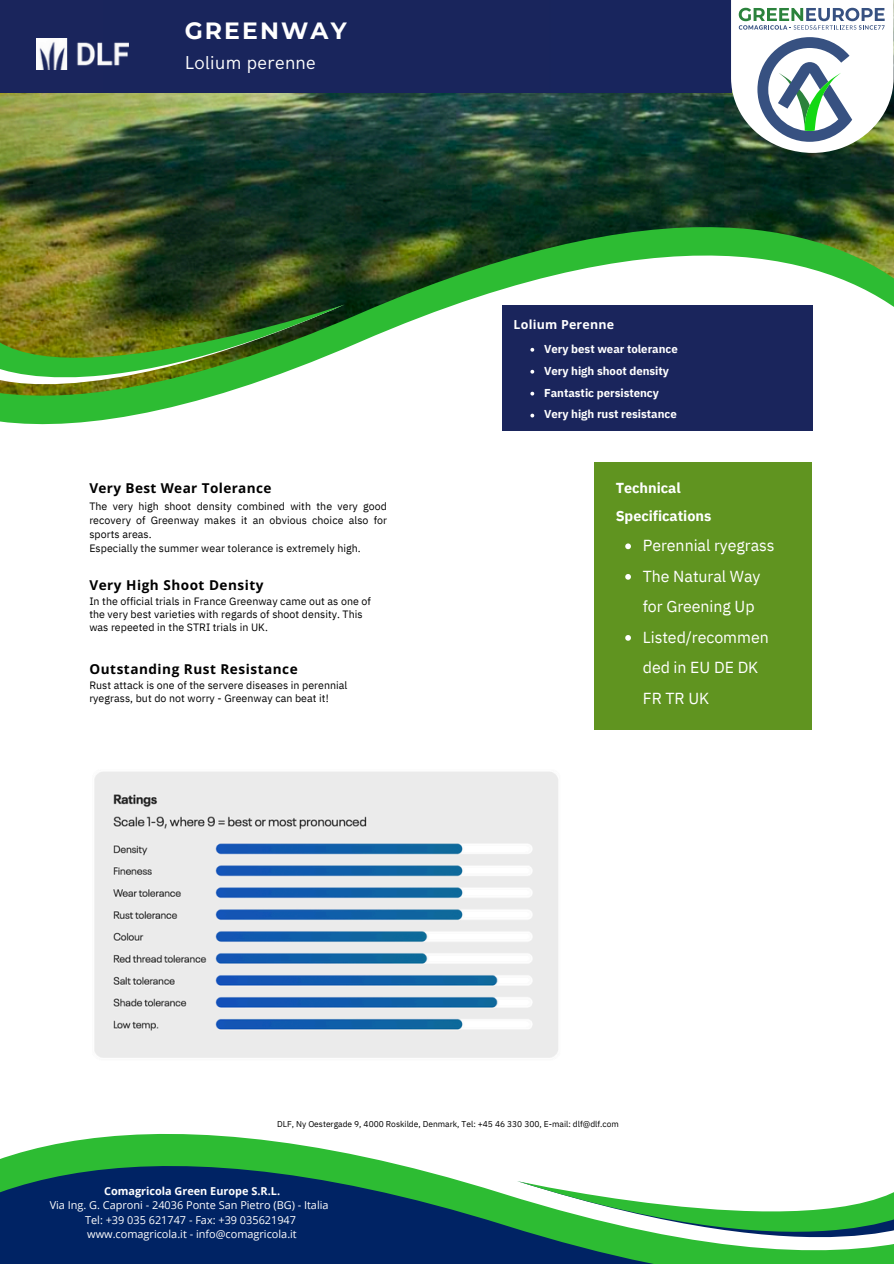
<style>
.page{position:relative;width:894px;height:1264px;background:#fff}
.page>*{position:absolute;margin:0;border:0;box-sizing:border-box;transform-origin:0 0}
.t1{font:700 23.4px "Montserrat";letter-spacing:.09em;color:#fff}
.t2{font:18.75px "HK Grotesk";letter-spacing:.02em;color:#fff}
.t3{font:15.9px/30.5px "IBM Plex Sans";letter-spacing:-.005em;color:#fff}
.t4{font:700 14.4px/27.6px "IBM Plex Sans";letter-spacing:-.005em;color:#fff}
.t5{font:700 13.5px "Open Sans";letter-spacing:.04em;color:#000}
.t6{font:700 12.45px "Open Sans";letter-spacing:.015em;color:#fff}
.t7{font:700 11.4px "IBM Plex Sans";letter-spacing:-.005em;color:#fff}
.t8{font:10.95px/14.5px "Open Sans";color:#fff;text-align:center}
.t9{font:10.65px/13px "IBM Plex Sans";letter-spacing:.005em;color:#000}
.t10{font:8.4px "IBM Plex Sans";color:#000}
.s1{font-weight:700}
</style>
<div class="page">
<img style="left:0;top:93px;width:893px;height:77px">
<div style="left:0;top:0;width:730px;height:93px;background:#19255c"></div>
<svg style="left:0;top:170px;width:893px;height:28px;background:#103222"></svg>
<img style="left:0;top:198px;width:893px;height:233px">
<svg style="left:0;top:304px;width:345px;height:117px"></svg>
<div style="left:502px;top:305px;width:310px;height:125px;background:#1a255c"></div>
<svg style="left:0;top:1134px;width:517px;height:129px;background:#2e676d"></svg>
<svg style="left:517px;top:1181px;width:376px;height:82px"></svg>
<img style="left:37px;top:39px;width:91px;height:30px">
<svg style="left:730px;top:0;width:163px;height:153px"></svg>
<img style="left:94px;top:772px;width:464px;height:286px">
<div style="left:594px;top:462px;width:218px;height:267px;background:#609420"></div>
<svg style="left:530px;top:348px;width:4px;height:4px"></svg>
<svg style="left:530px;top:370px;width:4px;height:3px"></svg>
<svg style="left:530px;top:392px;width:4px;height:3px"></svg>
<svg style="left:530px;top:413px;width:4px;height:4px"></svg>
<svg style="left:625px;top:543px;width:5px;height:6px"></svg>
<svg style="left:625px;top:574px;width:5px;height:5px"></svg>
<svg style="left:625px;top:635px;width:5px;height:5px"></svg>
<p class="t1" style="left:185px;top:16px;width:163px">GREENWAY</p>
<p class="t2" style="left:185px;top:52px;width:132px">Lolium perenne</p>
<h3 class="t5" style="left:89px;top:478px;width:184px">Very Best Wear Tolerance</h3>
<p class="t9" style="left:89px;top:499px;width:299px;line-height:14.1px">The very high shoot density combined with the very good recovery of Greenway makes it an obvious choice also for sports areas.<br>Especially the summer wear tolerance is extremely high.</p>
<p class="t5" style="left:89px;top:575px;width:176px">Very High Shoot Density</p>
<p class="t9" style="left:89px;top:594px;width:283px">In the official trials in France Greenway came out as one of the very best varieties with regards of shoot density. This was repeeted in the STRI trials in UK.</p>
<h6 class="t5" style="left:89px;top:659px;width:209px">Outstanding Rust Resistance</h6>
<p class="t9" style="left:89px;top:678px;width:259px">Rust attack is one of the servere diseases in perennial ryegrass, but do not worry - Greenway can beat it!</p>
<p class="t6" style="left:513px;top:316px;width:102px">Lolium Perenne</p>
<h5 class="t7" style="left:544px;top:341px;width:135px">Very best wear tolerance</h5>
<p class="t7" style="left:544px;top:363px;width:126px">Very high shoot density</p>
<p class="t7" style="left:544px;top:385px;width:116px">Fantastic persistency</p>
<p class="t7" style="left:544px;top:407px;width:134px">Very high rust resistance</p>
<p class="t4" style="left:615px;top:473px;width:97px">Technical<br>Specifications</p>
<h5 class="t3" style="left:642px;top:530px;width:133px">Perennial ryegrass</h5>
<h6 class="t3" style="left:642px;top:560px;width:119px">The Natural Way for Greening Up</h6>
<h5 class="t3" style="left:642px;top:621px;width:127px">Listed/recommen ded in EU DE DK<br>FR TR UK</h5>
<p class="t10" style="left:277px;top:1117px;width:343px">DLF, Ny Oestergade 9, 4000 Roskilde, Denmark, Tel: +45 46 330 300, E-mail: dlf@dlf.com</p>
<h5 class="t8" style="left:50px;top:1183px;width:280px"><span class="s1">Comagricola Green Europe S.R.L.<br></span>Via Ing. G. Caproni - 24036 Ponte San Pietro (BG) - Italia Tel: +39 035 621747 - Fax: +39 035621947 www.comagricola.it - info@comagricola.it</h5>
</div>
